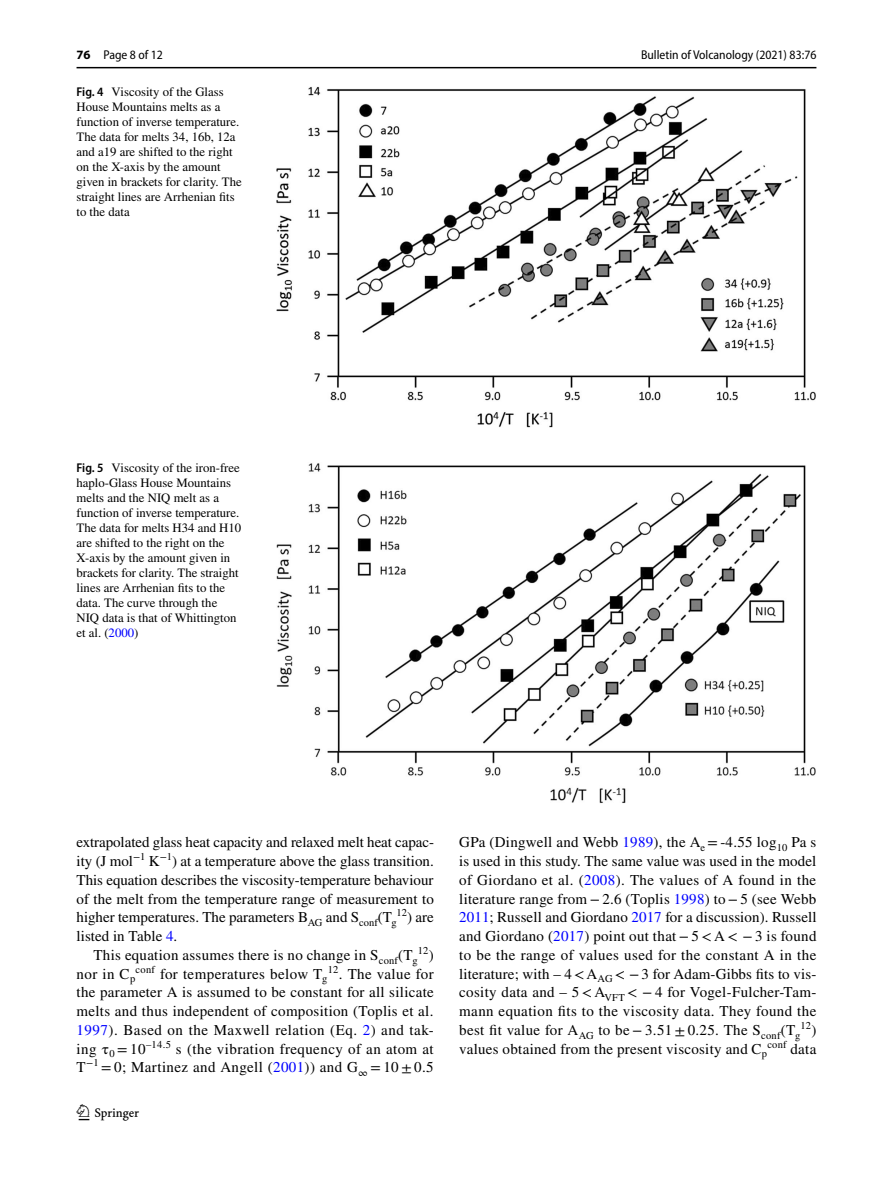
<style>
.page{position:relative;width:893px;height:1187px;background:#fff}
.page>*{position:absolute;margin:0;border:0;box-sizing:border-box;transform-origin:0 0}
.t1{font:22.5px "Springnew Regular 2";color:#000}
.t2{font:15px/18.8px "STIX";letter-spacing:.02em;color:#000;text-align:justify}
.t3{font:12.75px/15px "STIX";color:#000}
.t4{font:semi-condensed 12.75px "Myriad Pro";color:#000}
.t5{font:10.5px "STIX";letter-spacing:.02em;color:#000}
.s1{font-weight:700;font-stretch:normal}
.s2{font-family:"Myriad Pro";font-weight:600;font-stretch:semi-condensed}
.s3{color:#00f}
.s4{font-size:15px}
</style>
<div class="page">
<hr style="left:77px;top:67px;width:739px;height:1px;background:#000">
<img style="left:277px;top:87px;width:539px;height:340px">
<img style="left:276px;top:463px;width:540px;height:340px">
<p class="t4" style="left:77px;top:48px;width:88px"><span class="s1">76</span> Page 8 of 12</p>
<p class="t3" style="left:77px;top:85px;width:167px"><span class="s2">Fig. 4</span> Viscosity of the Glass<br>House Mountains melts as a function of inverse temperature.<br>The data for melts 34, 16b, 12a and a19 are shifted to the right on the X-axis by the amount given in brackets for clarity. The straight lines are Arrhenian fits to the data</p>
<p class="t4" style="left:641px;top:48px;width:177px">Bulletin of Volcanology (2021) 83:76</p>
<p class="t3" style="left:77px;top:461px;width:166px"><span class="s2">Fig. 5</span> Viscosity of the iron-free haplo-Glass House Mountains melts and the NIQ melt as a function of inverse temperature.<br>The data for melts H34 and H10 are shifted to the right on the<br>X-axis by the amount given in brackets for clarity. The straight lines are Arrhenian fits to the data. The curve through the<br>NIQ data is that of Whittington et al. (<span class="s3">2000</span>)</p>
<p class="t2" style="left:77px;top:833px;width:359px">extrapolated glass heat capacity and relaxed melt heat capac&shy;ity (J mol<sup>−1</sup> K<sup>−1</sup>) at a temperature above the glass transition.<br>This equation describes the viscosity-temperature behaviour of the melt from the temperature range of measurement to higher temperatures. The parameters B<sub>AG</sub> and S<sub>conf</sub>(T<sub>g</sub><sup>12</sup>) are listed in Table <span class="s3">4</span>.</p>
<p class="t2" style="left:94px;top:946px;width:326px">This equation assumes there is no change in S<sub>conf</sub>(T<sub>g</sub></p>
<p class="t5" style="left:418px;top:942px;width:17px">12<span class="s4">)</span></p>
<p class="t2" style="left:77px;top:965px;width:359px">nor in C<sub>p</sub><sup>conf</sup> for temperatures below T<sub>g</sub><sup>12</sup>. The value for the parameter A is assumed to be constant for all silicate melts and thus independent of composition (Toplis et al.<br><span class="s3">1997</span>). Based on the Maxwell relation (Eq. <span class="s3">2</span>) and tak&shy;ing τ<sub>0</sub> = -10<sup>–14.5</sup> s (the vibration frequency of an atom at T<sup>−1</sup> = 0; Martinez and Angell (<span class="s3">2001</span>)) and G<sub>∞</sub> = 10 ± 0.5</p>
<h1 class="t1" style="left:79px;top:1104px;width:62px">1 3</h1>
<p class="t2" style="left:459px;top:833px;width:359px">GPa (Dingwell and Webb <span class="s3">1989</span>), the A<sub>e</sub> =-4.55 log<sub>10</sub> Pa s is used in this study. The same value was used in the model of Giordano et al. (<span class="s3">2008</span>). The values of A found in the literature range from −2.6 (Toplis <span class="s3">1998</span>) to−5 (see Webb <span class="s3">2011</span>; Russell and Giordano <span class="s3">2017</span> for a discussion). Russell and Giordano (<span class="s3">2017</span>) point out that−5&lt; A &lt; −3 is found to be the range of values used for the constant A in the literature; with – 4&lt; -A<sub>AG</sub> &lt; −3 for Adam-Gibbs fits to vis&shy;cosity data and – 5&lt; -A<sub>VFT</sub> &lt; −4 for Vogel-Fulcher-Tam&shy;mann equation fits to the viscosity data. They found the best fit value for A<sub>AG</sub> to be−3.51±0.25. The S<sub>conf</sub>(T<sub>g</sub></p>
<p class="t5" style="left:800px;top:1017px;width:17px">12<span class="s4">)</span></p>
<p class="t2" style="left:459px;top:1040px;width:309px">values obtained from the present viscosity and C<sub>p</sub></p>
<p class="t5" style="left:767px;top:1036px;width:51px">conf <span class="s4">data</span></p>
</div>
